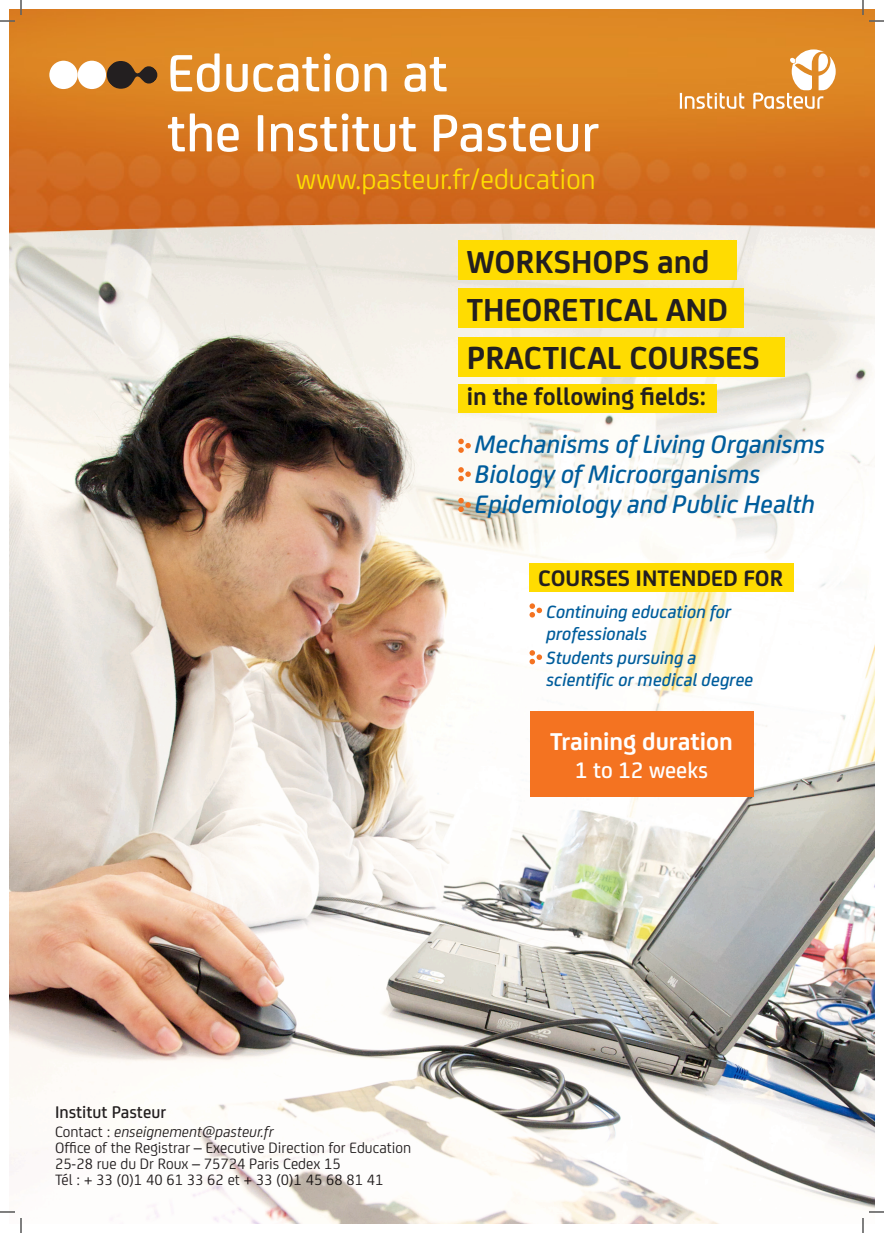
<style>
.page{position:relative;width:884px;height:1233px;background:#fff}
.page>*{position:absolute;margin:0;border:0;box-sizing:border-box;transform-origin:0 0}
.t1{font:500 56px "FS Joey";color:#fff}
.t2{font:700 34px "FS Joey";color:#231f20}
.t3{font:30px "FS Joey";color:#ffdc01}
.t4{font:italic 500 27px "FS Joey";color:#005d9c}
.t5{font:700 26px "FS Joey";color:#231f20}
.t6{font:700 26px "FS Joey";color:#fff}
.t7{font:700 24px "FS Joey";color:#231f20}
.t8{font:500 24px "FS Joey";color:#fff}
.t9{font:italic 500 19px/22px "FS Joey";color:#005d9c}
.t10{font:500 18px "FS Joey";color:#231f20}
.t11{font:16px/16px "FS Joey";color:#231f20}
.s1{font-style:italic}
</style>
<div class="page">
<img style="left:10px;top:249px;width:864px;height:974px">
<img style="left:10px;top:10px;width:864px;height:239px">
<div style="left:458px;top:288px;width:286px;height:40px;background:#ffdc01"></div>
<div style="left:458px;top:240px;width:279px;height:40px;background:#ffdc01"></div>
<div style="left:458px;top:337px;width:327px;height:39px;background:#ffdc01"></div>
<div style="left:49px;top:61px;width:29px;height:28px;background:#fff;border-radius:50%"></div>
<div style="left:78px;top:61px;width:28px;height:28px;background:#fff;border-radius:50%"></div>
<svg style="left:107px;top:61px;width:50px;height:28px"></svg>
<div style="left:529px;top:563px;width:264px;height:28px;background:#ffdc01"></div>
<div style="left:529px;top:711px;width:224px;height:85px;background:#f47321"></div>
<div style="left:49px;top:1097px;width:393px;height:94px;background:#fff"></div>
<div style="left:458px;top:384px;width:259px;height:28px;background:#ffdc01"></div>
<svg style="left:458px;top:439px;width:13px;height:14px"></svg>
<svg style="left:458px;top:467px;width:13px;height:14px"></svg>
<svg style="left:529px;top:603px;width:13px;height:14px"></svg>
<svg style="left:458px;top:498px;width:13px;height:14px"></svg>
<svg style="left:529px;top:650px;width:13px;height:14px"></svg>
<svg style="left:680px;top:49px;width:156px;height:60px;background:#e49e4e"></svg>
<svg style="left:0;top:1211px;width:15px;height:1px"></svg>
<svg style="left:869px;top:1211px;width:15px;height:1px"></svg>
<svg style="left:0;top:0;width:22px;height:22px"></svg>
<svg style="left:20px;top:1218px;width:2px;height:15px"></svg>
<svg style="left:862px;top:0;width:22px;height:22px"></svg>
<svg style="left:862px;top:1218px;width:2px;height:15px"></svg>
<p class="t1" style="left:167px;top:32px;width:282px">Education at</p>
<p class="t1" style="left:167px;top:92px;width:434px">the Institut Pasteur</p>
<p class="t3" style="left:296px;top:158px;width:301px">www.pasteur.fr/education</p>
<p class="t2" style="left:467px;top:236px;width:244px">WORKSHOPS and</p>
<p class="t2" style="left:467px;top:284px;width:263px">THEORETICAL AND</p>
<p class="t2" style="left:467px;top:332px;width:295px">PRACTICAL COURSES</p>
<p class="t5" style="left:467px;top:377px;width:241px">in the following fields:</p>
<p class="t4" style="left:475px;top:424px;width:352px">Mechanisms of Living Organisms</p>
<p class="t4" style="left:475px;top:454px;width:287px">Biology of Microorganisms</p>
<p class="t4" style="left:475px;top:484px;width:341px">Epidemiology and Public Health</p>
<p class="t7" style="left:538px;top:560px;width:247px">COURSES INTENDED FOR</p>
<p class="t9" style="left:546px;top:599px;width:186px">Continuing education for professionals</p>
<p class="t9" style="left:546px;top:646px;width:209px">Students pursuing a scientific or medical degree</p>
<p class="t10" style="left:55px;top:1098px;width:113px">Institut Pasteur</p>
<p class="t11" style="left:55px;top:1122px;width:358px">Contact : <span class="s1">enseignement@pasteur.fr<br></span>Office of the Registrar – Executive Direction for Education 25-28 rue du Dr Roux – 75724 Paris Cedex 15<br>Tél : + 33 (0)1 40 61 33 62 et + 33 (0)1 45 68 81 41</p>
<p class="t6" style="left:550px;top:721px;width:184px">Training duration</p>
<p class="t8" style="left:575px;top:752px;width:135px">1 to 12 weeks</p>
</div>
